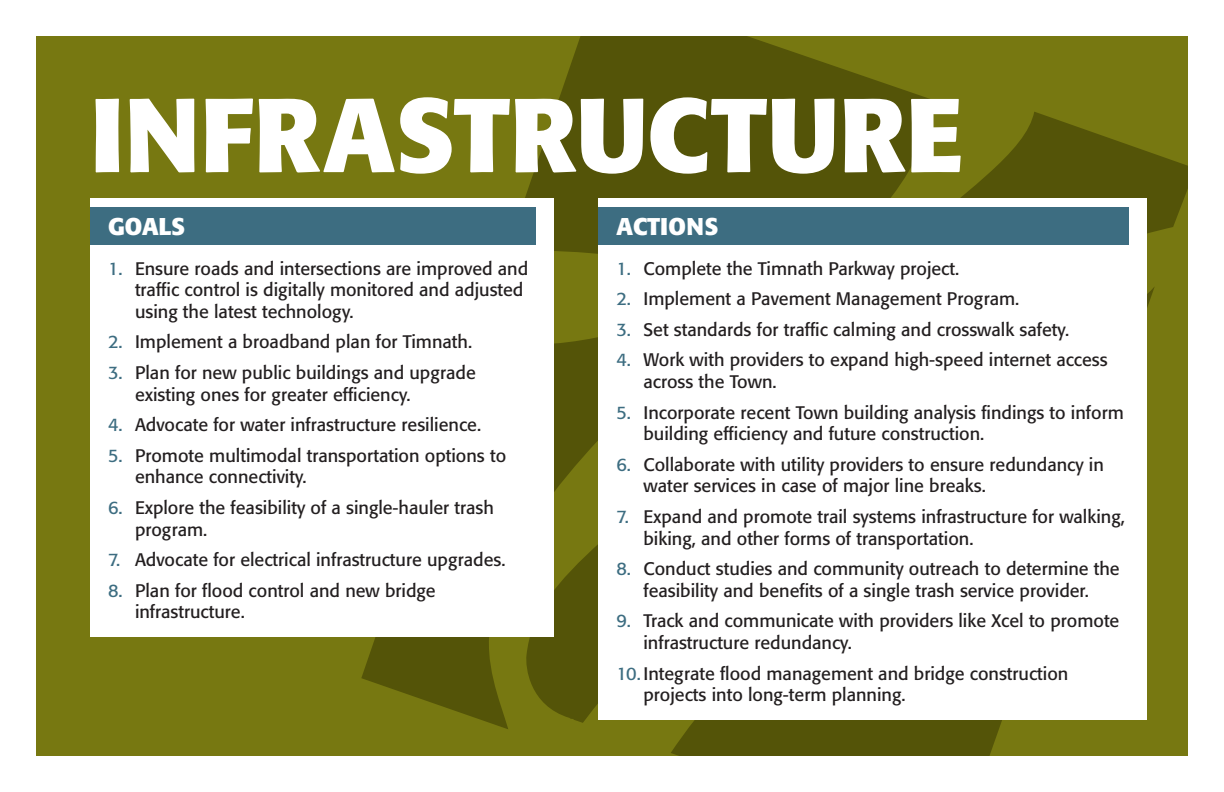
<style>
.page{position:relative;width:1224px;height:792px;background:#fff}
.page>*{position:absolute;margin:0;border:0;box-sizing:border-box;transform-origin:0 0}
.Title_H1{font:700 103.7px "Formata";color:#fff}
.title_h2{font:700 24px "Formata";color:#fff}
.t1{font:18px/21.6px "Formata";color:#231f20}
.s1{color:#3d6d81}
</style>
<div class="page">
<div style="left:36px;top:36px;width:1152px;height:720px;background:#777811"></div>
<svg style="left:960px;top:112px;width:228px;height:122px;fill:#545408"></svg>
<svg style="left:525px;top:36px;width:410px;height:218px;fill:#545408"></svg>
<svg style="left:361px;top:636px;width:164px;height:93px;fill:#545408"></svg>
<svg style="left:525px;top:287px;width:630px;height:469px;fill:#545408"></svg>
<div style="left:90px;top:198px;width:464px;height:438px;background:#fff"></div>
<div style="left:90px;top:207px;width:446px;height:37px;background:#3d6d81"></div>
<div style="left:598px;top:198px;width:549px;height:521px;background:#fff"></div>
<div style="left:598px;top:207px;width:531px;height:37px;background:#3d6d81"></div>
<p class="Title_H1" style="left:90px;top:71px;width:875px">INFRASTRUCTURE</p>
<p class="title_h2" style="left:108px;top:211px;width:79px">GOALS</p>
<p class="t1" style="left:135px;top:257px;width:395px;text-indent:-27px"><span class="s1">1.</span> Ensure roads and intersections are improved and traffic control is digitally monitored and adjusted using the latest technology.</p>
<p class="t1" style="left:108px;top:331px;width:366px"><span class="s1">2.</span> Implement a broadband plan for Timnath.</p>
<p class="t1" style="left:135px;top:362px;width:342px;text-indent:-27px"><span class="s1">3.</span> Plan for new public buildings and upgrade existing ones for greater efficiency.</p>
<p class="t1" style="left:108px;top:414px;width:375px"><span class="s1">4.</span> Advocate for water infrastructure resilience.</p>
<p class="t1" style="left:135px;top:445px;width:373px;text-indent:-27px"><span class="s1">5.</span> Promote multimodal transportation options to enhance connectivity.</p>
<p class="t1" style="left:135px;top:497px;width:360px;text-indent:-27px"><span class="s1">6.</span> Explore the feasibility of a single-hauler trash program.</p>
<p class="t1" style="left:108px;top:549px;width:399px"><span class="s1">7.</span> Advocate for electrical infrastructure upgrades.</p>
<p class="t1" style="left:135px;top:580px;width:302px;text-indent:-27px"><span class="s1">8.</span> Plan for flood control and new bridge infrastructure.</p>
<p class="title_h2" style="left:616px;top:211px;width:104px">ACTIONS</p>
<p class="t1" style="left:616px;top:257px;width:344px"><span class="s1">1.</span> Complete the Timnath Parkway project.</p>
<p class="t1" style="left:616px;top:288px;width:404px"><span class="s1">2.</span> Implement a Pavement Management Program.</p>
<p class="t1" style="left:616px;top:319px;width:454px"><span class="s1">3.</span> Set standards for traffic calming and crosswalk safety.</p>
<p class="t1" style="left:643px;top:349px;width:466px;text-indent:-27px"><span class="s1">4.</span> Work with providers to expand high-speed internet access across the Town.</p>
<p class="t1" style="left:643px;top:401px;width:482px;text-indent:-27px"><span class="s1">5.</span> Incorporate recent Town building analysis findings to inform building efficiency and future construction.</p>
<p class="t1" style="left:643px;top:454px;width:462px;text-indent:-27px"><span class="s1">6.</span> Collaborate with utility providers to ensure redundancy in water services in case of major line breaks.</p>
<p class="t1" style="left:643px;top:506px;width:483px;text-indent:-27px"><span class="s1">7.</span> Expand and promote trail systems infrastructure for walking, biking, and other forms of transportation.</p>
<p class="t1" style="left:616px;top:558px;width:505px;text-align:center"><span class="s1">8.</span> Conduct studies and community outreach to determine the feasibility and benefits of a single trash service provider.</p>
<p class="t1" style="left:643px;top:610px;width:477px;text-indent:-27px"><span class="s1">9.</span> Track and communicate with providers like Xcel to promote infrastructure redundancy.</p>
<p class="t1" style="left:643px;top:662px;width:426px;text-indent:-27px"><span class="s1">10.</span> Integrate flood management and bridge construction projects into long-term planning.</p>
</div>
